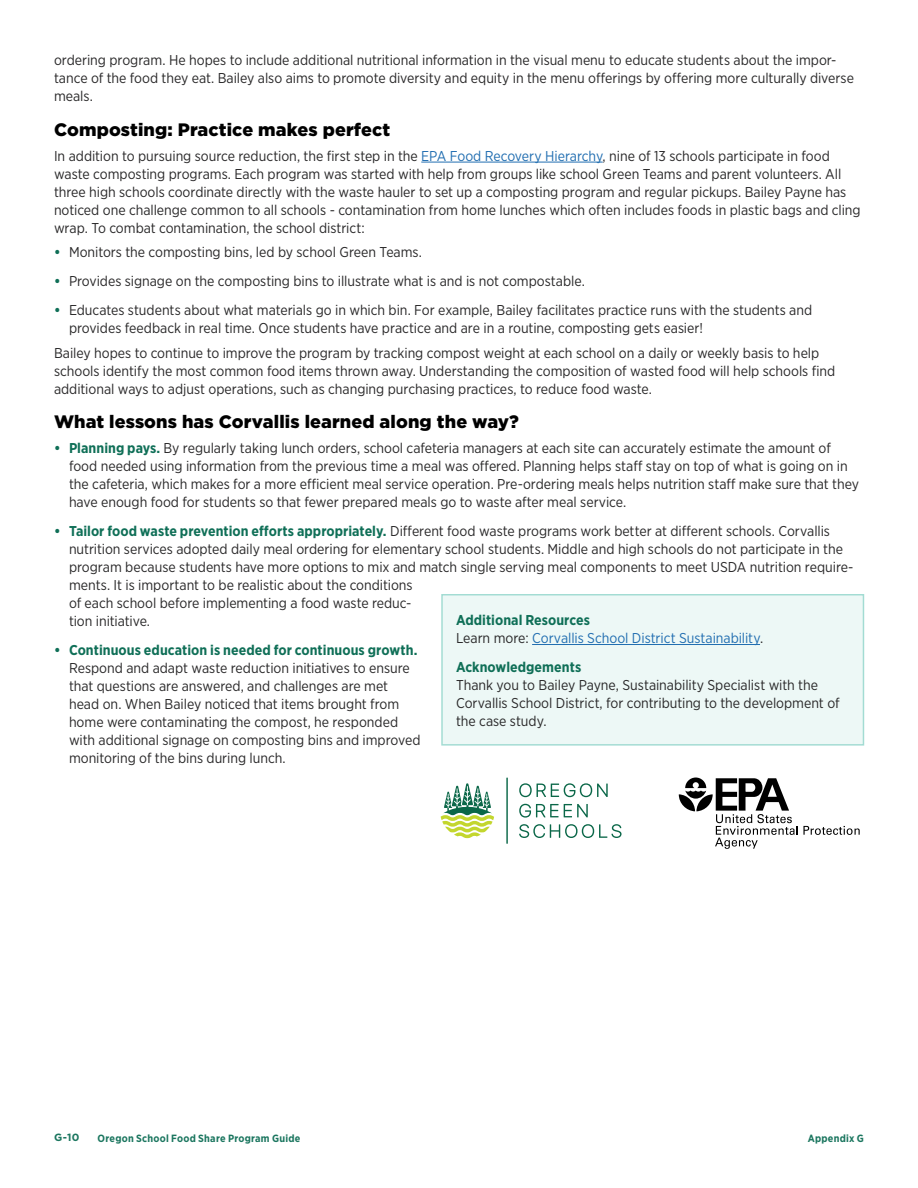
<style>
.page{position:relative;width:918px;height:1188px;background:#fff}
.page>*{position:absolute;margin:0;border:0;box-sizing:border-box;transform-origin:0 0}
._0_Heading_4{font:900 18px "Gotham";letter-spacing:.005em;color:#000}
.Body_4___factsheet{font:14.25px/18px "Gotham Narrow";letter-spacing:-.005em;color:#292829}
.Body_4___factsheet-2{font:14.25px/18px "Gotham Narrow";letter-spacing:-.005em;color:#216eb1}
.t1{font:700 10.5px "Gotham Narrow";letter-spacing:.025em;color:#1b765f}
.t2{font:700 10.5px "Gotham";color:#1b765f}
.s1{color:#216eb1}
.s2{font-weight:700;color:#0f6f57}
.s3{color:#292829}
</style>
<div class="page">
<hr style="left:421px;top:162px;width:182px;height:1px;background:#216eb1">
<div style="left:442px;top:595px;width:421px;height:150px;background:#edf8f6"></div>
<hr style="left:532px;top:644px;width:228px;height:1px;background:#216eb1">
<div style="left:441px;top:594px;width:423px;height:152px;border:1px solid #a3dcd3"></div>
<svg style="left:679px;top:778px;width:181px;height:71px"></svg>
<svg style="left:519px;top:783px;width:89px;height:14px"></svg>
<svg style="left:519px;top:804px;width:69px;height:14px"></svg>
<svg style="left:519px;top:824px;width:103px;height:14px"></svg>
<hr style="left:506px;top:778px;width:2px;height:66px;background:#0a6748">
<svg style="left:441px;top:783px;width:53px;height:55px"></svg>
<p class="Body_4___factsheet" style="left:54px;top:51px;width:801px">ordering program. He hopes to include additional nutritional information in the visual menu to educate students about the impor&shy;tance of the food they eat. Bailey also aims to promote diversity and equity in the menu offerings by offering more culturally diverse meals.</p>
<p class="_0_Heading_4" style="left:54px;top:117px;width:338px">Composting: Practice makes perfect</p>
<p class="Body_4___factsheet" style="left:54px;top:146px;width:808px">In addition to pursuing source reduction, the first step in the <span class="s1">EPA Food Recovery Hierarchy</span>, nine of 13 schools participate in food waste composting programs. Each program was started with help from groups like school Green Teams and parent volunteers. All three high schools coordinate directly with the waste hauler to set up a composting program and regular pickups. Bailey Payne has noticed one challenge common to all schools - contamination from home lunches which often includes foods in plastic bags and cling wrap. To combat contamination, the school district:</p>
<p class="Body_4___factsheet" style="left:54px;top:243px;width:370px"><span class="s2">•</span> Monitors the composting bins, led by school Green Teams.</p>
<p class="Body_4___factsheet" style="left:54px;top:272px;width:532px"><span class="s2">•</span> Provides signage on the composting bins to illustrate what is and is not compostable.</p>
<p class="Body_4___factsheet" style="left:69px;top:301px;width:745px;text-indent:-15px"><span class="s2">•</span> Educates students about what materials go in which bin. For example, Bailey facilitates practice runs with the students and provides feedback in real time. Once students have practice and are in a routine, composting gets easier!</p>
<p class="Body_4___factsheet" style="left:54px;top:343px;width:783px">Bailey hopes to continue to improve the program by tracking compost weight at each school on a daily or weekly basis to help schools identify the most common food items thrown away. Understanding the composition of wasted food will help schools find additional ways to adjust operations, such as changing purchasing practices, to reduce food waste.</p>
<p class="_0_Heading_4" style="left:54px;top:409px;width:466px">What lessons has Corvallis learned along the way?</p>
<p class="Body_4___factsheet" style="left:69px;top:439px;width:792px;text-indent:-15px"><span class="s2">• Planning pays.</span> By regularly taking lunch orders, school cafeteria managers at each site can accurately estimate the amount of food needed using information from the previous time a meal was offered. Planning helps staff stay on top of what is going on in the cafeteria, which makes for a more efficient meal service operation. Pre-ordering meals helps nutrition staff make sure that they have enough food for students so that fewer prepared meals go to waste after meal service.</p>
<p class="Body_4___factsheet" style="left:69px;top:522px;width:786px;text-indent:-15px"><span class="s2">• Tailor food waste prevention efforts appropriately.</span> Different food waste programs work better at different schools. Corvallis nutrition services adopted daily meal ordering for elementary school students. Middle and high schools do not participate in the program because students have more options to mix and match single serving meal components to meet USDA nutrition require&shy;ments. It is important to be realistic about the conditions<br>of each school before implementing a food waste reduc-<br>tion initiative.</p>
<p class="Body_4___factsheet" style="left:69px;top:640px;width:353px;text-indent:-15px"><span class="s2">• Continuous education is needed for continuous growth.<br></span>Respond and adapt waste reduction initiatives to ensure that questions are answered, and challenges are met head on. When Bailey noticed that items brought from home were contaminating the compost, he responded with additional signage on composting bins and improved monitoring of the bins during lunch.</p>
<p class="Body_4___factsheet-2" style="left:456px;top:611px;width:309px"><span class="s2">Additional Resources<br></span><span class="s3">Learn more:</span> Corvallis School District Sustainability<span class="s3">.</span></p>
<p class="Body_4___factsheet" style="left:456px;top:658px;width:385px"><span class="s2">Acknowledgements<br></span>Thank you to Bailey Payne, Sustainability Specialist with the Corvallis School District, for contributing to the development of the case study.</p>
<p class="t2" style="left:54px;top:1130px;width:27px">G-10</p>
<p class="t1" style="left:98px;top:1131px;width:204px">Oregon School Food Share Program Guide</p>
<p class="t1" style="left:808px;top:1131px;width:58px">Appendix G</p>
</div>
